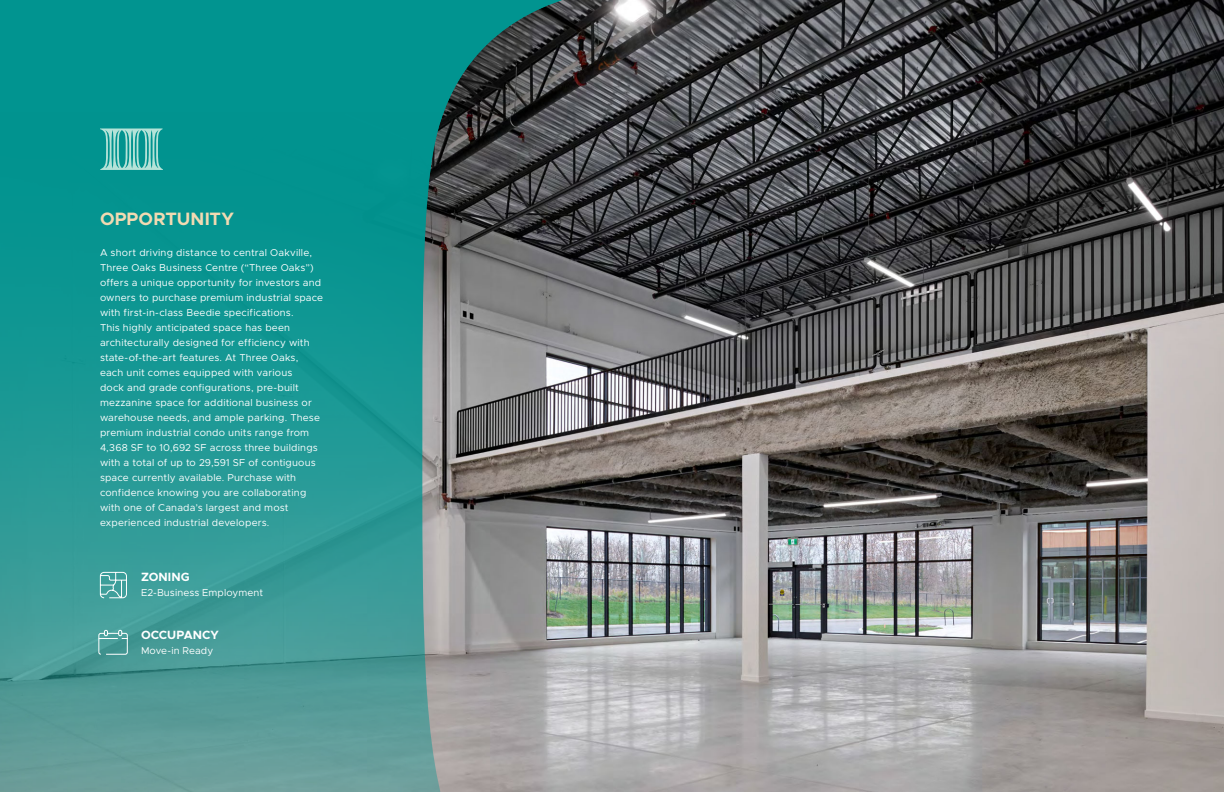
<style>
.page{position:relative;width:1224px;height:792px;background:#fff}
.page>*{position:absolute;margin:0;border:0;box-sizing:border-box;transform-origin:0 0}
.t1{font:700 18px "Metropolis";letter-spacing:.005em;color:#f2dab2}
.t2{font:700 12px "Metropolis";color:#fff}
.t3{font:10px/15px "Metropolis";letter-spacing:.02em;color:#fff}
</style>
<div class="page">
<img style="left:594px;top:0;width:630px;height:792px">
<svg style="left:0;top:0;width:594px;height:792px;background:#3a8f8d"></svg>
<svg style="left:100px;top:128px;width:63px;height:42px;background:#55b8b1"></svg>
<svg style="left:98px;top:629px;width:30px;height:26px"></svg>
<svg style="left:99px;top:571px;width:28px;height:28px"></svg>
<h1 class="t1" style="left:100px;top:211px;width:136px">OPPORTUNITY</h1>
<p class="t3" style="left:100px;top:246px;width:225px">A short driving distance to central Oakville, Three Oaks Business Centre (“Three Oaks”) offers a unique opportunity for investors and owners to purchase premium industrial space with first-in-class Beedie specifications.<br>This highly anticipated space has been architecturally designed for efficiency with state-of-the-art features. At Three Oaks, each unit comes equipped with various<br>dock and grade configurations, pre-built mezzanine space for additional business or warehouse needs, and ample parking. These premium industrial condo units range from 4,368 SF to 10,692 SF across three buildings with a total of up to 29,591 SF of contiguous space currently available. Purchase with confidence knowing you are collaborating with one of Canada’s largest and most experienced industrial developers.</p>
<p class="t2" style="left:141px;top:572px;width:50px">ZONING</p>
<p class="t3" style="left:141px;top:586px;width:124px">E2-Business Employment</p>
<p class="t2" style="left:141px;top:630px;width:79px">OCCUPANCY</p>
<p class="t3" style="left:141px;top:644px;width:74px">Move-in Ready</p>
</div>
